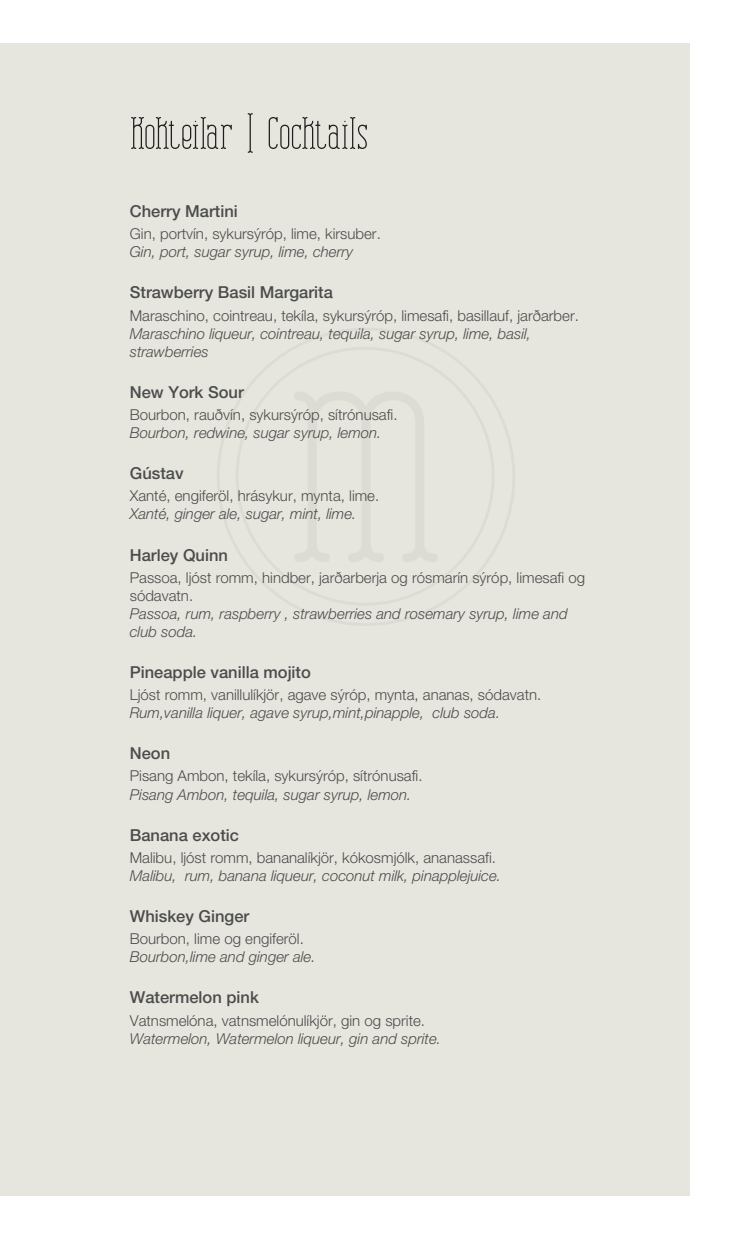
<style>
.page{position:relative;width:732px;height:1238px;background:#fff}
.page>*{position:absolute;margin:0;border:0;box-sizing:border-box;transform-origin:0 0}
.t1{font:500 16.5px "Helvetica Neue IS";color:#4b4c4d}
.t2{font:300 15px/18px "Helvetica Neue IS";color:#4b4c4d}
.t3{font:italic 300 15px/18px "Helvetica Neue IS";color:#4b4c4d}
</style>
<div class="page">
<div style="left:0;top:43px;width:689px;height:1152px;background:#e7e6de"></div>
<svg style="left:131px;top:113px;width:236px;height:40px"></svg>
<p class="t1" style="left:130px;top:201px;width:109px">Cherry Martini</p>
<p class="t2" style="left:130px;top:225px;width:252px">Gin, portvín, sykursýróp, lime, kirsuber.</p>
<p class="t3" style="left:130px;top:243px;width:225px">Gin, port, sugar syrup, lime, cherry</p>
<p class="t1" style="left:130px;top:283px;width:204px">Strawberry Basil Margarita</p>
<p class="t2" style="left:130px;top:306px;width:450px">Maraschino, cointreau, tekíla, sykursýróp, limesafi, basillauf, jarðarber.</p>
<p class="t3" style="left:130px;top:324px;width:402px">Maraschino liqueur, cointreau, tequila, sugar syrup, lime, basil, strawberries</p>
<p class="t1" style="left:130px;top:382px;width:115px">New York Sour</p>
<p class="t2" style="left:130px;top:405px;width:269px">Bourbon, rauðvín, sykursýróp, sítrónusafi.</p>
<p class="t3" style="left:130px;top:423px;width:253px">Bourbon, redwine, sugar syrup, lemon.</p>
<p class="t1" style="left:130px;top:463px;width:55px">Gústav</p>
<p class="t2" style="left:130px;top:486px;width:251px">Xanté, engiferöl, hrásykur, mynta, lime.</p>
<p class="t3" style="left:130px;top:505px;width:228px">Xanté, ginger ale, sugar, mint, lime.</p>
<p class="t1" style="left:130px;top:544px;width:100px">Harley Quinn</p>
<p class="t2" style="left:130px;top:568px;width:456px">Passoa, ljóst romm, hindber, jarðarberja og rósmarín sýróp, limesafi og sódavatn.</p>
<p class="t3" style="left:130px;top:604px;width:439px">Passoa, rum, raspberry , strawberries and rosemary syrup, lime and club soda.</p>
<p class="t1" style="left:130px;top:662px;width:182px">Pineapple vanilla mojito</p>
<p class="t2" style="left:130px;top:685px;width:413px">Ljóst romm, vanillulíkjör, agave sýróp, mynta, ananas, sódavatn.</p>
<p class="t3" style="left:130px;top:703px;width:372px">Rum,vanilla liquer, agave syrup,mint,pinapple, club soda.</p>
<p class="t1" style="left:130px;top:743px;width:42px">Neon</p>
<p class="t2" style="left:130px;top:766px;width:294px">Pisang Ambon, tekíla, sykursýróp, sítrónusafi.</p>
<p class="t3" style="left:130px;top:784px;width:283px">Pisang Ambon, tequila, sugar syrup, lemon.</p>
<p class="t1" style="left:130px;top:824px;width:111px">Banana exotic</p>
<p class="t2" style="left:130px;top:848px;width:367px">Malibu, ljóst romm, bananalíkjör, kókosmjólk, ananassafi.</p>
<p class="t3" style="left:130px;top:866px;width:372px">Malibu, rum, banana liqueur, coconut milk, pinapplejuice.</p>
<p class="t1" style="left:130px;top:906px;width:121px">Whiskey Ginger</p>
<p class="t2" style="left:130px;top:929px;width:175px">Bourbon, lime og engiferöl.</p>
<p class="t3" style="left:130px;top:947px;width:187px">Bourbon,lime and ginger ale.</p>
<p class="t1" style="left:130px;top:987px;width:130px">Watermelon pink</p>
<p class="t2" style="left:130px;top:1010px;width:297px">Vatnsmelóna, vatnsmelónulíkjör, gin og sprite.</p>
<p class="t3" style="left:130px;top:1028px;width:312px">Watermelon, Watermelon liqueur, gin and sprite.</p>
</div>
